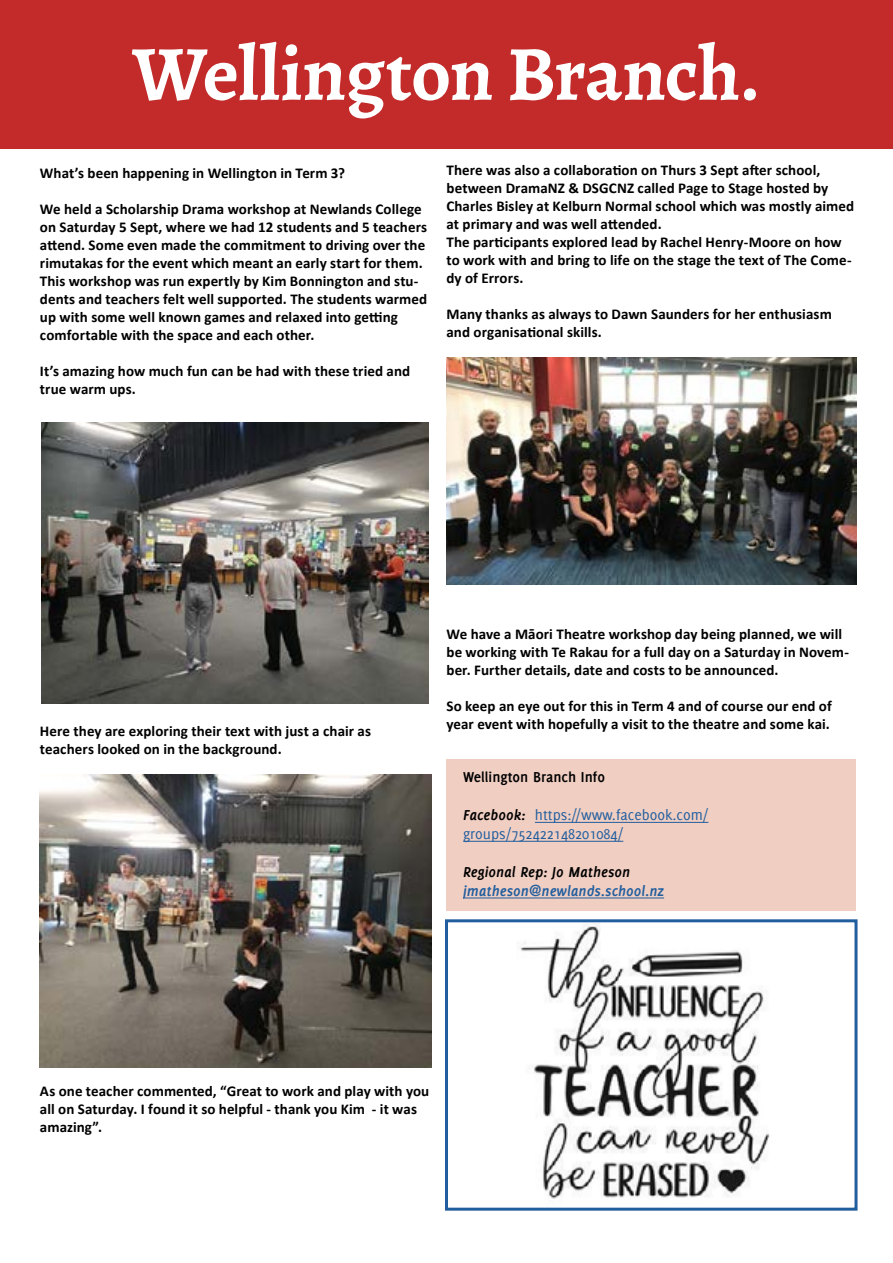
<style>
.page{position:relative;width:893px;height:1263px;background:#fff}
.page>*{position:absolute;margin:0;border:0;box-sizing:border-box;transform-origin:0 0}
.t1{font:700 78px "Alegreya";letter-spacing:-.01em;color:#fff}
.t2{font:15.75px/18.9px "Delicious";color:#215e9e}
.t3{font:italic 700 15.75px "Delicious";color:#215e9e}
.t4{font:italic 700 15.75px "Delicious";color:#000}
.t5{font:700 15.75px "Delicious";color:#000}
.t6{font:700 15px/18px "Calibri";letter-spacing:.005em;color:#000}
.s1{font-weight:700;font-style:italic;color:#000}
</style>
<div class="page">
<div style="left:0;top:0;width:893px;height:148px;background:#c22b2a"></div>
<div style="left:446px;top:759px;width:410px;height:151px;background:#f0cec2"></div>
<hr style="left:535px;top:822px;width:173px;height:1px;background:#215e9e">
<hr style="left:463px;top:841px;width:160px;height:1px;background:#215e9e">
<hr style="left:463px;top:898px;width:201px;height:1px;background:#215e9e">
<img style="left:42px;top:422px;width:386px;height:281px">
<img style="left:39px;top:774px;width:392px;height:294px">
<img style="left:446px;top:358px;width:410px;height:227px">
<img style="left:520px;top:923px;width:250px;height:276px">
<div style="left:445px;top:919px;width:412px;height:292px;border:3px solid #215e9e"></div>
<h1 class="t1" style="left:132px;top:20px;width:630px">Wellington Branch.</h1>
<p class="t6" style="left:40px;top:163px;width:307px">What’s been happening in Wellington in Term 3?</p>
<p class="t6" style="left:40px;top:199px;width:389px">We held a Scholarship Drama workshop at Newlands College on Saturday 5 Sept, where we had 12 students and 5 teachers attend. Some even made the commitment to driving over the rimutakas for the event which meant an early start for them.<br>This workshop was run expertly by Kim Bonnington and stu&shy;dents and teachers felt well supported. The students warmed up with some well known games and relaxed into getting comfortable with the space and each other.</p>
<p class="t6" style="left:40px;top:361px;width:372px">It’s amazing how much fun can be had with these tried and true warm ups.</p>
<p class="t6" style="left:446px;top:160px;width:409px">There was also a collaboration on Thurs 3 Sept after school, between DramaNZ &amp; DSGCNZ called Page to Stage hosted by Charles Bisley at Kelburn Normal school which was mostly aimed at primary and was well attended.<br>The participants explored lead by Rachel Henry-Moore on how to work with and bring to life on the stage the text of The Come&shy;dy of Errors.</p>
<p class="t6" style="left:446px;top:304px;width:387px">Many thanks as always to Dawn Saunders for her enthusiasm and organisational skills.</p>
<p class="t6" style="left:40px;top:721px;width:333px">Here they are exploring their text with just a chair as teachers looked on in the background.</p>
<p class="t6" style="left:446px;top:625px;width:404px">We have a Māori Theatre workshop day being planned, we will be working with Te Rakau for a full day on a Saturday in Novem&shy;ber. Further details, date and costs to be announced.</p>
<p class="t6" style="left:446px;top:697px;width:387px">So keep an eye out for this in Term 4 and of course our end of year event with hopefully a visit to the theatre and some kai.</p>
<p class="t5" style="left:463px;top:768px;width:143px">Wellington Branch Info</p>
<p class="t2" style="left:463px;top:805px;width:247px"><span class="s1">Facebook:</span> https://www.facebook.com/ groups/752422148201084/</p>
<p class="t4" style="left:463px;top:863px;width:169px">Regional Rep: Jo Matheson</p>
<p class="t3" style="left:463px;top:882px;width:203px">jmatheson@newlands.school.nz</p>
<p class="t6" style="left:40px;top:1081px;width:391px">As one teacher commented, “Great to work and play with you all on Saturday. I found it so helpful - thank you Kim - it was amazing”.</p>
</div>
